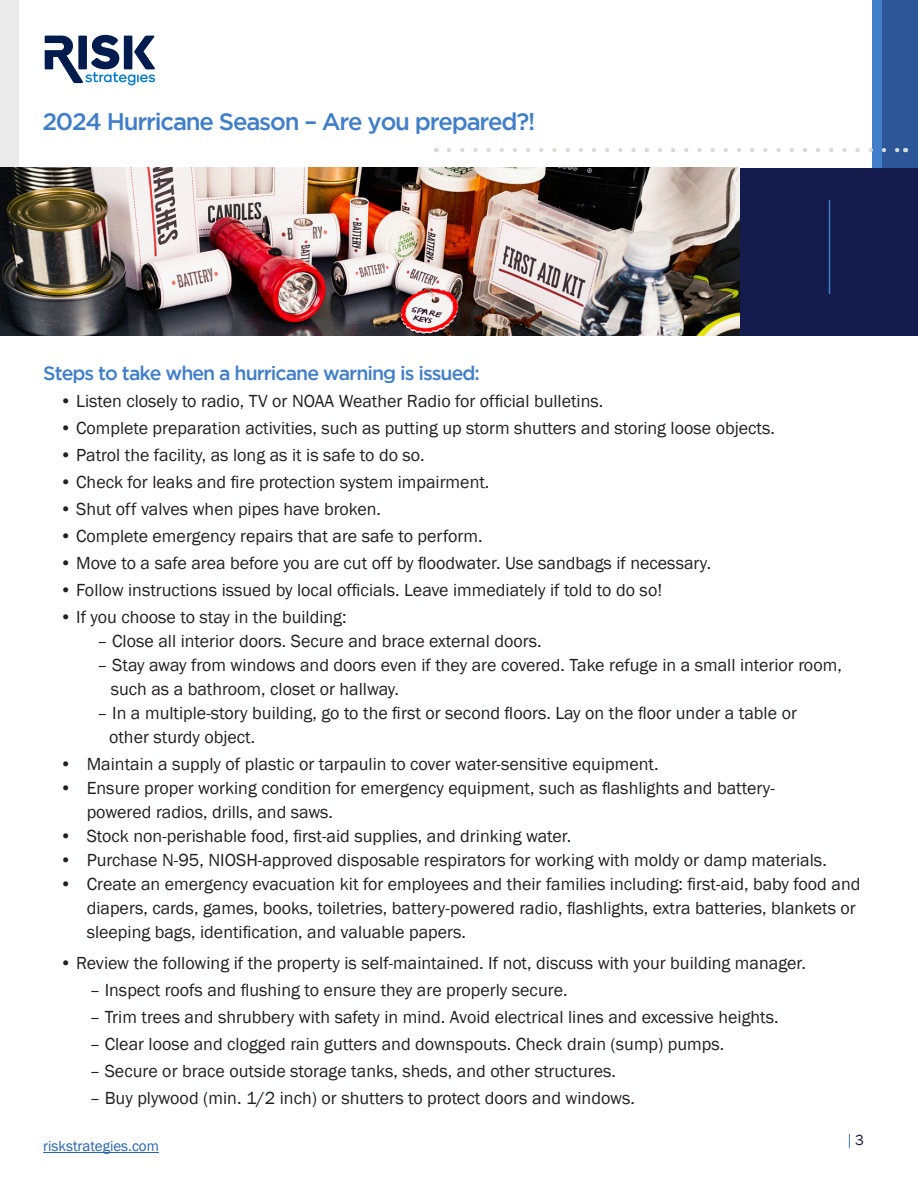
<style>
.page{position:relative;width:918px;height:1188px;background:#fff}
.page>*{position:absolute;margin:0;border:0;box-sizing:border-box;transform-origin:0 0}
.t1{font:500 24px "Gotham";letter-spacing:-.05em;color:#407ec9}
.t2{font:500 19.5px "Gotham";letter-spacing:-.05em;color:#407ec9}
.t3{font:18px/24px "Franklin Gothic";color:#231f20}
.t4{font:15px "Franklin Gothic";color:#2461ae}
.t5{font:15px "Franklin Gothic";color:#1a1c4b}
.s1{font-style:inherit}
</style>
<div class="page">
<div style="left:877px;top:0;width:41px;height:168px;background:#2c5697"></div>
<div style="left:872px;top:0;width:9px;height:168px;background:#407ec9"></div>
<svg style="left:449px;top:148px;width:450px;height:4px"></svg>
<div style="left:0;top:0;width:18px;height:168px;background:#eaeaea"></div>
<svg style="left:45px;top:35px;width:110px;height:50px"></svg>
<hr style="left:43px;top:1152px;width:116px;height:1px;background:#2461ae">
<svg style="left:849px;top:1134px;width:1px;height:14px"></svg>
<div style="left:729px;top:168px;width:189px;height:168px;background:#141b4d"></div>
<hr style="left:829px;top:200px;width:1px;height:94px;background:#407ec9">
<img style="left:0;top:168px;width:740px;height:168px">
<h1 class="t1" style="left:42px;top:108px;width:495px">202<span class="s1">4</span> Hurricane Season – Are you prepared?!</h1>
<p class="t2" style="left:43px;top:362px;width:438px">Steps to take when a hurricane warning is issued:</p>
<p class="t3" style="left:60px;top:389px;width:545px">• Listen closely to radio, TV or NOAA Weather Radio for official bulletins.</p>
<p class="t3" style="left:60px;top:416px;width:717px">• Complete preparation activities, such as putting up storm shutters and storing loose objects.</p>
<p class="t3" style="left:60px;top:443px;width:367px">• Patrol the facility, as long as it is safe to do so.</p>
<p class="t3" style="left:60px;top:470px;width:431px">• Check for leaks and fire protection system impairment.</p>
<p class="t3" style="left:60px;top:497px;width:323px">• Shut off valves when pipes have broken.</p>
<p class="t3" style="left:60px;top:524px;width:424px">• Complete emergency repairs that are safe to perform.</p>
<p class="t3" style="left:60px;top:551px;width:653px">• Move to a safe area before you are cut off by floodwater. Use sandbags if necessary.</p>
<p class="t3" style="left:60px;top:578px;width:604px">• Follow instructions issued by local officials. Leave immediately if told to do so!</p>
<p class="t3" style="left:60px;top:605px;width:288px">• If you choose to stay in the building:</p>
<p class="t3" style="left:97px;top:629px;width:446px">– Close all interior doors. Secure and brace external doors.</p>
<p class="t3" style="left:111px;top:653px;width:733px;text-indent:-14px">– Stay away from windows and doors even if they are covered. Take refuge in a small interior room, such as a bathroom, closet or hallway.</p>
<p class="t3" style="left:109px;top:701px;width:689px;text-indent:-12px">– In a multiple-story building, go to the first or second floors. Lay on the floor under a table or other sturdy object.</p>
<p class="t3" style="left:60px;top:752px;width:600px">• Maintain a supply of plastic or tarpaulin to cover water-sensitive equipment.</p>
<p class="t3" style="left:87px;top:776px;width:690px;text-indent:-27px">• Ensure proper working condition for emergency equipment, such as flashlights and battery&shy;powered radios, drills, and saws.</p>
<p class="t3" style="left:60px;top:824px;width:513px">• Stock non-perishable food, first-aid supplies, and drinking water.</p>
<p class="t3" style="left:60px;top:848px;width:769px">• Purchase N-95, NIOSH-approved disposable respirators for working with moldy or damp materials.</p>
<p class="t3" style="left:87px;top:872px;width:775px;text-indent:-27px">• Create an emergency evacuation kit for employees and their families including: first-aid, baby food and diapers, cards, games, books, toiletries, battery-powered radio, flashlights, extra batteries, blankets or sleeping bags, identification, and valuable papers.</p>
<p class="t3" style="left:60px;top:952px;width:748px">• Review the following if the property is self-maintained. If not, discuss with your building manager.</p>
<p class="t3" style="left:90px;top:979px;width:479px">– Inspect roofs and flushing to ensure they are properly secure.</p>
<p class="t3" style="left:90px;top:1006px;width:690px">– Trim trees and shrubbery with safety in mind. Avoid electrical lines and excessive heights.</p>
<p class="t3" style="left:90px;top:1033px;width:636px">– Clear loose and clogged rain gutters and downspouts. Check drain (sump) pumps.</p>
<p class="t3" style="left:90px;top:1060px;width:528px">– Secure or brace outside storage tanks, sheds, and other structures.</p>
<p class="t3" style="left:90px;top:1087px;width:547px">– Buy plywood (min. 1/2 inch) or shutters to protect doors and windows.</p>
<p class="t4" style="left:43px;top:1137px;width:117px">riskstrategies.com</p>
<p class="t5" style="left:855px;top:1131px;width:10px">3</p>
</div>
